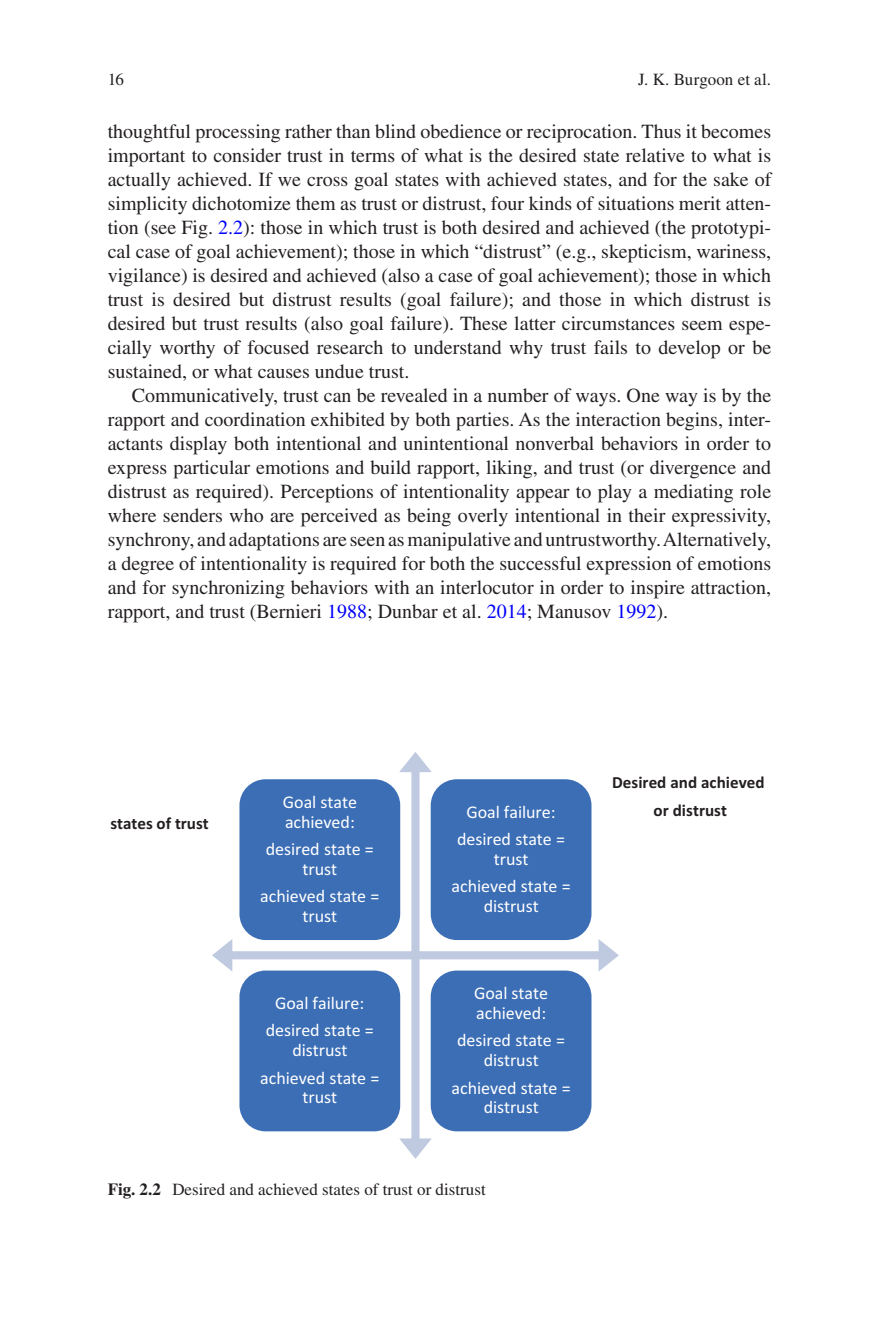
<style>
.page{position:relative;width:879px;height:1333px;background:#fff}
.page>*{position:absolute;margin:0;border:0;box-sizing:border-box;transform-origin:0 0}
.t1{font:20px/24px "Times LT Std";color:#231f20;text-align:justify}
.t2{font:18px/19.6px "Calibri 2";letter-spacing:-.005em;color:#fff;text-align:center}
.t3{font:17px "Times LT Std";color:#231f20}
.t4{font:700 17px/28px "Calibri";color:#231f20;text-align:center}
.t5{font:17px "Times LT Std Roman 2";color:#231f20}
.s1{color:#0000fa}
.s2{font-weight:700}
</style>
<div class="page">
<svg style="left:212px;top:752px;width:407px;height:406px"></svg>
<div style="left:238px;top:778px;width:163px;height:163px;background:#3c6eb5;border-radius:27px"></div>
<div style="left:237px;top:777px;width:165px;height:165px;border:2px solid #fff;border-radius:27px"></div>
<div style="left:430px;top:778px;width:162px;height:163px;background:#3c6eb5;border-radius:27px"></div>
<div style="left:429px;top:777px;width:164px;height:165px;border:2px solid #fff;border-radius:27px"></div>
<div style="left:238px;top:969px;width:163px;height:163px;background:#3c6eb5;border-radius:27px"></div>
<div style="left:237px;top:968px;width:165px;height:165px;border:2px solid #fff;border-radius:27px"></div>
<div style="left:430px;top:969px;width:162px;height:163px;background:#3c6eb5;border-radius:27px"></div>
<div style="left:429px;top:968px;width:164px;height:165px;border:2px solid #fff;border-radius:27px"></div>
<p class="t3" style="left:108px;top:70px;width:18px">16</p>
<p class="t1" style="left:108px;top:119px;width:665px">thoughtful processing rather than blind obedience or reciprocation. Thus it becomes important to consider trust in terms of what is the desired state relative to what is actually achieved. If we cross goal states with achieved states, and for the sake of simplicity dichotomize them as trust or distrust, four kinds of situations merit atten&shy;tion (see Fig. <span class="s1">2.2</span>): those in which trust is both desired and achieved (the prototypi&shy;cal case of goal achievement); those in which “distrust” (e.g., skepticism, wariness, vigilance) is desired and achieved (also a case of goal achievement); those in which trust is desired but distrust results (goal failure); and those in which distrust is desired but trust results (also goal failure). These latter circumstances seem espe&shy;cially worthy of focused research to understand why trust fails to develop or be sustained, or what causes undue trust.</p>
<p class="t1" style="left:108px;top:383px;width:665px;text-indent:24px">Communicatively, trust can be revealed in a number of ways. One way is by the rapport and coordination exhibited by both parties. As the interaction begins, inter&shy;actants display both intentional and unintentional nonverbal behaviors in order to express particular emotions and build rapport, liking, and trust (or divergence and distrust as required). Perceptions of intentionality appear to play a mediating role where senders who are perceived as being overly intentional in their expressivity, synchrony, and adaptations are seen as manipulative and untrustworthy. Alternatively, a degree of intentionality is required for both the successful expression of emotions and for synchronizing behaviors with an interlocutor in order to inspire attraction, rapport, and trust (Bernieri <span class="s1">1988</span>; Dunbar et al. <span class="s1">2014</span>; Manusov <span class="s1">1992</span>).</p>
<p class="t5" style="left:638px;top:70px;width:135px">J. K. Burgoon et al.</p>
<p class="t4" style="left:110px;top:809px;width:100px">states of trust</p>
<p class="t2" style="left:283px;top:791px;width:76px;text-align:left">Goal state achieved:</p>
<p class="t2" style="left:266px;top:839px;width:110px">desired state = trust</p>
<p class="t2" style="left:260px;top:886px;width:121px">achieved state = trust</p>
<p class="t2" style="left:266px;top:988px;width:110px;line-height:27.6px">Goal failure: desired state =</p>
<p class="t2" style="left:260px;top:1036px;width:121px;line-height:27.4px">distrust achieved state =</p>
<p class="t2" style="left:302px;top:1087px;width:36px">trust</p>
<p class="t2" style="left:457px;top:797px;width:110px;line-height:27.6px">Goal failure: desired state =</p>
<p class="t2" style="left:451px;top:845px;width:121px;line-height:27.4px">trust<br>achieved state =</p>
<p class="t2" style="left:484px;top:896px;width:56px">distrust</p>
<p class="t2" style="left:474px;top:982px;width:75px;text-align:left">Goal state achieved:</p>
<p class="t2" style="left:457px;top:1030px;width:110px">desired state = distrust</p>
<p class="t2" style="left:451px;top:1077px;width:121px">achieved state = distrust</p>
<p class="t3" style="left:108px;top:1179px;width:379px"><span class="s2">Fig. 2.2</span> Desired and achieved states of trust or distrust</p>
<p class="t4" style="left:612px;top:768px;width:154px">Desired and achieved or distrust</p>
</div>
